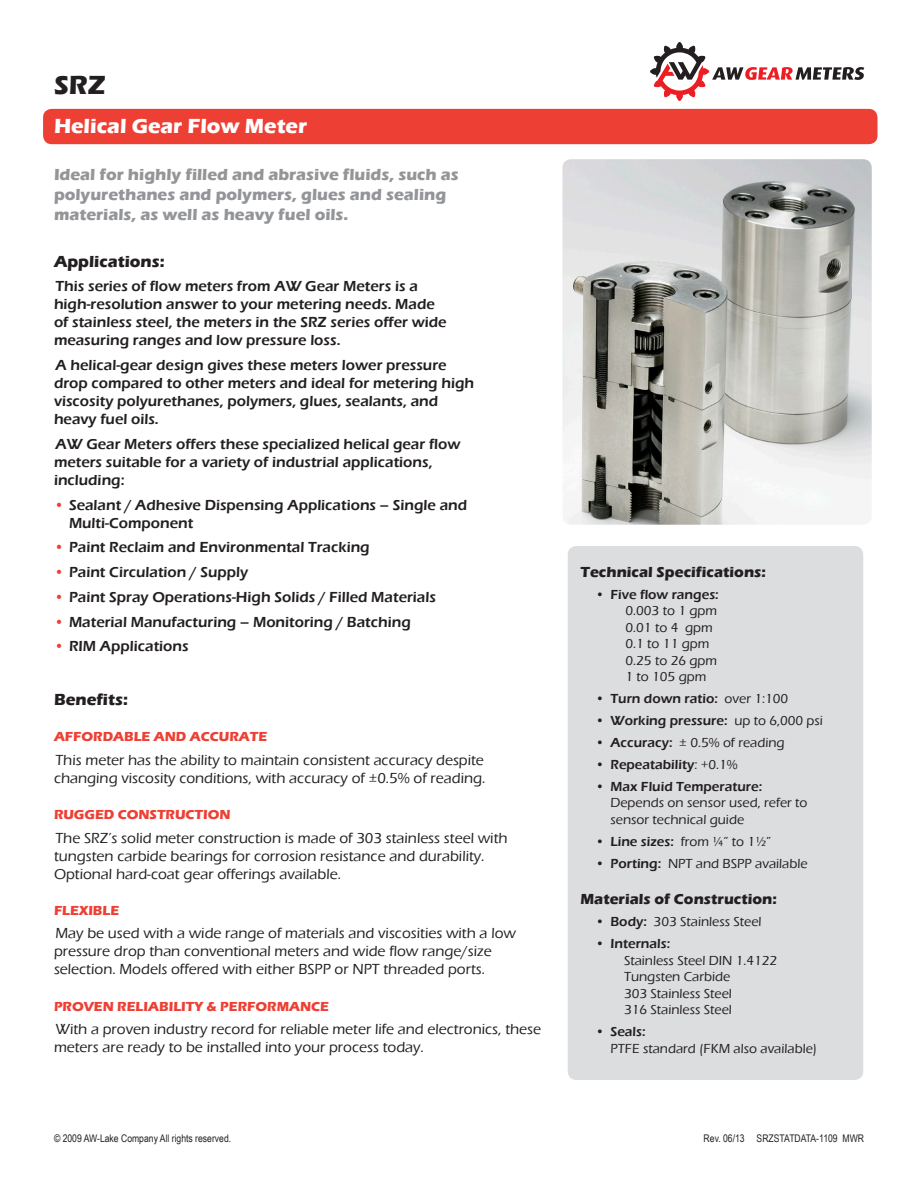
<style>
.page{position:relative;width:918px;height:1188px;background:#fff}
.page>*{position:absolute;margin:0;border:0;box-sizing:border-box;transform-origin:0 0}
.Title-1{font:700 27px "Eras ITC";color:#231f20}
.Title-2{font:700 21px "Eras ITC";color:#fff}
.Ideal_for{font:700 16.5px/19.8px "Eras ITC";color:#939598}
.Header-1{font:700 16.5px "Eras ITC";color:#231f20}
.Feature_Bullets{font:600 15px/18px "Eras ITC";color:#231f20}
.Benefit_Text{font:500 15px/18px "Eras ITC";color:#231f20}
.Tech_Specs{font:700 15px "Eras ITC";color:#231f20}
.Spec_Bullets{font:500 13.5px/16.5px "Eras ITC";color:#231f20}
.Spec_Bullets-2{font:600 13.5px "Eras ITC";color:#231f20}
.Red_Benefits{font:700 13.5px "Eras ITC";color:#ee3f34}
.Spec_Sub-Bullets{font:500 13.5px "Eras ITC";color:#231f20}
.t1{font:10.5px "Arial Narrow";color:#231f20}
.s1{color:#ee3f34}
.s2{font-weight:600}
.s3{font-weight:500}
</style>
<div class="page">
<div style="left:568px;top:546px;width:295px;height:534px;background:#dcdddf;border-radius:9px"></div>
<svg style="left:650px;top:42px;width:214px;height:59px"></svg>
<div style="left:43px;top:109px;width:835px;height:35px;background:#ee3f34;border-radius:9px"></div>
<img style="left:562px;top:159px;width:310px;height:366px">
<p class="Title-1" style="left:54px;top:69px;width:53px">SRZ</p>
<p class="Title-2" style="left:54px;top:113px;width:255px">Helical Gear Flow Meter</p>
<p class="Ideal_for" style="left:54px;top:165px;width:406px">Ideal for highly filled and abrasive fluids, such as polyurethanes and polymers, glues and sealing materials, as well as heavy fuel oils.</p>
<p class="Header-1" style="left:54px;top:252px;width:112px">Applications:</p>
<p class="Feature_Bullets" style="left:54px;top:278px;width:394px">This series of flow meters from AW Gear Meters is a high-resolution answer to your metering needs. Made of stainless steel, the meters in the SRZ series offer wide measuring ranges and low pressure loss.</p>
<p class="Feature_Bullets" style="left:54px;top:356px;width:422px">A helical-gear design gives these meters lower pressure drop compared to other meters and ideal for metering high viscosity polyurethanes, polymers, glues, sealants, and heavy fuel oils.</p>
<p class="Feature_Bullets" style="left:54px;top:435px;width:408px">AW Gear Meters offers these specialized helical gear flow meters suitable for a variety of industrial applications, including:</p>
<p class="Feature_Bullets" style="left:69px;top:496px;width:400px;text-indent:-15px"><span class="s1">•</span> Sealant / Adhesive Dispensing Applications – Single and<br>Multi-Component</p>
<p class="Feature_Bullets" style="left:54px;top:539px;width:317px"><span class="s1">•</span> Paint Reclaim and Environmental Tracking</p>
<p class="Feature_Bullets" style="left:54px;top:563px;width:196px"><span class="s1">•</span> Paint Circulation / Supply</p>
<p class="Feature_Bullets" style="left:54px;top:588px;width:383px"><span class="s1">•</span> Paint Spray Operations-High Solids / Filled Materials</p>
<p class="Feature_Bullets" style="left:54px;top:613px;width:358px"><span class="s1">•</span> Material Manufacturing – Monitoring / Batching</p>
<p class="Feature_Bullets" style="left:54px;top:638px;width:136px"><span class="s1">•</span> RIM Applications</p>
<p class="Header-1" style="left:54px;top:690px;width:76px">Benefits:</p>
<p class="Red_Benefits" style="left:54px;top:729px;width:215px">AFFORDABLE AND ACCURATE</p>
<p class="Benefit_Text" style="left:54px;top:751px;width:433px">This meter has the ability to maintain consistent accuracy despite changing viscosity conditions, with accuracy of ±0.5% of reading.</p>
<p class="Red_Benefits" style="left:54px;top:807px;width:178px">RUGGED CONSTRUCTION</p>
<p class="Benefit_Text" style="left:54px;top:829px;width:455px">The SRZ’s solid meter construction is made of 303 stainless steel with tungsten carbide bearings for corrosion resistance and durability.<br>Optional hard-coat gear offerings available.</p>
<p class="Red_Benefits" style="left:54px;top:903px;width:67px">FLEXIBLE</p>
<p class="Benefit_Text" style="left:54px;top:925px;width:464px">May be used with a wide range of materials and viscosities with a low pressure drop than conventional meters and wide flow range/size selection. Models offered with either BSPP or NPT threaded ports.</p>
<p class="Red_Benefits" style="left:54px;top:999px;width:277px">PROVEN RELIABILITY &amp; PERFORMANCE</p>
<p class="Benefit_Text" style="left:54px;top:1021px;width:489px">With a proven industry record for reliable meter life and electronics, these meters are ready to be installed into your process today.</p>
<p class="Tech_Specs" style="left:580px;top:563px;width:187px">Technical Specifications:</p>
<p class="Spec_Bullets" style="left:626px;top:586px;width:95px;text-indent:-30px"><span class="s2">• Five flow ranges:<br></span>0.003 to 1 gpm<br>0.01 to 4 gpm<br>0.1 to 11 gpm<br>0.25 to 26 gpm<br>1 to 105 gpm</p>
<p class="Spec_Bullets-2" style="left:596px;top:691px;width:194px">• Turn down ratio: <span class="s3">over 1:100</span></p>
<p class="Spec_Bullets-2" style="left:596px;top:713px;width:229px">• Working pressure: <span class="s3">up to 6,000 psi</span></p>
<p class="Spec_Bullets" style="left:596px;top:734px;width:191px"><span class="s2">• Accuracy:</span> ± 0.5% of reading</p>
<p class="Spec_Bullets-2" style="left:596px;top:757px;width:144px">• Repeatability<span class="s3">: +0.1%</span></p>
<p class="Spec_Bullets" style="left:610px;top:778px;width:199px;text-indent:-15px"><span class="s2">• Max Fluid Temperature:<br></span>Depends on sensor used, refer to sensor technical guide</p>
<p class="Spec_Bullets-2" style="left:596px;top:834px;width:177px">• Line sizes: <span class="s3">from ¼” to 1½”</span></p>
<p class="Spec_Bullets" style="left:596px;top:855px;width:214px"><span class="s2">• Porting:</span> NPT and BSPP available</p>
<p class="Tech_Specs" style="left:580px;top:891px;width:198px">Materials of Construction:</p>
<p class="Spec_Bullets" style="left:596px;top:914px;width:168px"><span class="s2">• Body:</span> 303 Stainless Steel</p>
<p class="Spec_Bullets-2" style="left:596px;top:936px;width:76px">• Internals:</p>
<p class="Spec_Sub-Bullets" style="left:624px;top:953px;width:155px">Stainless Steel DIN 1.4122</p>
<p class="Spec_Sub-Bullets" style="left:624px;top:969px;width:108px">Tungsten Carbide</p>
<p class="Spec_Sub-Bullets" style="left:624px;top:986px;width:110px">303 Stainless Steel</p>
<p class="Spec_Sub-Bullets" style="left:624px;top:1002px;width:110px">316 Stainless Steel</p>
<p class="Spec_Bullets" style="left:610px;top:1024px;width:208px;text-indent:-15px"><span class="s2">• Seals:<br></span>PTFE standard (FKM also available)</p>
<p class="t1" style="left:54px;top:1130px;width:179px">© 2009 AW-Lake Company All rights reserved.</p>
<p class="t1" style="left:704px;top:1130px;width:162px">Rev. 06/13 SRZSTATDATA-1109 MWR</p>
</div>
